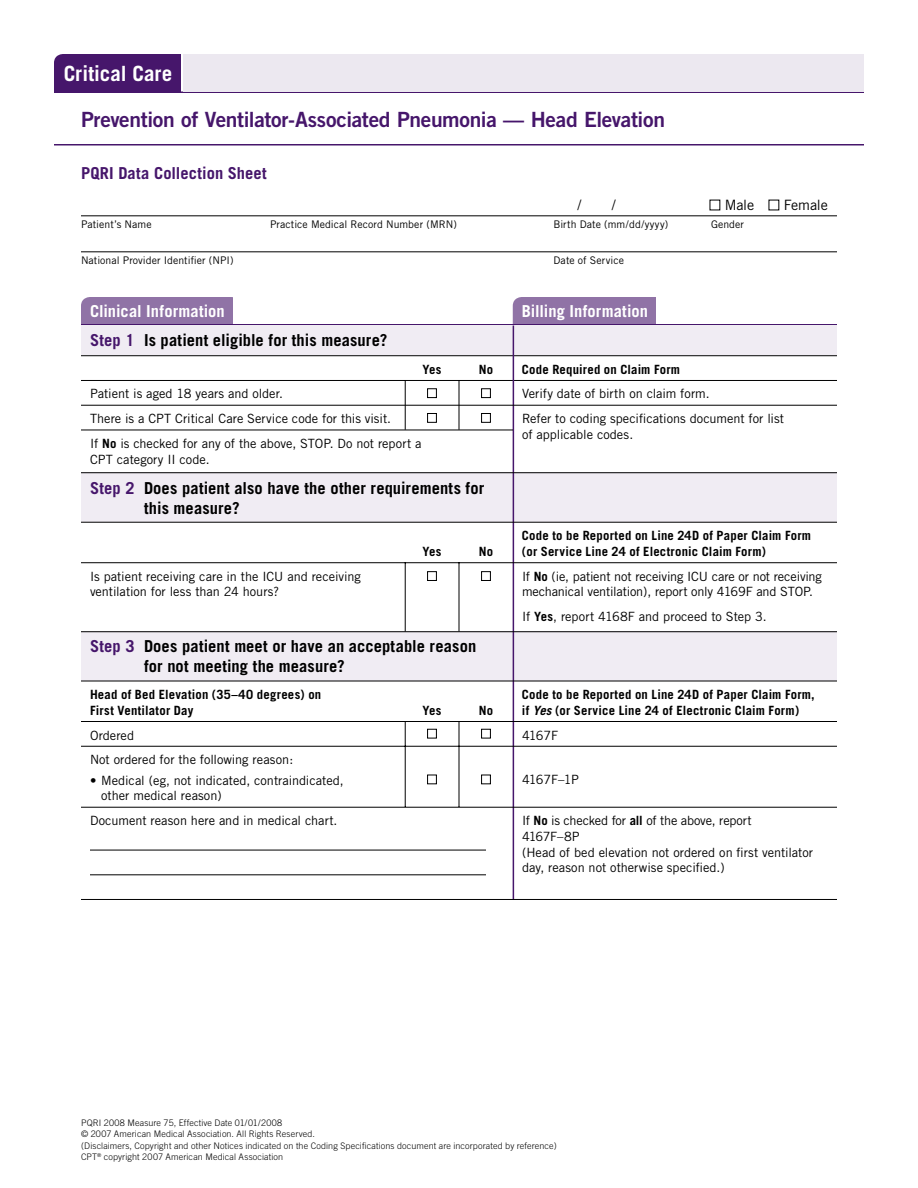
<style>
.page{position:relative;width:918px;height:1188px;background:#fff}
.page>*{position:absolute;margin:0;border:0;box-sizing:border-box;transform-origin:0 0}
.t1{font:21px "Trade Gothic Bold Two";letter-spacing:-.015em;color:#46166b}
.t2{font:700 21px "Trade Gothic";letter-spacing:.005em;color:#fff}
.t3{font:700 16.5px/19.5px "Trade Gothic";letter-spacing:.005em;color:#000}
.t4{font:700 16.5px "Trade Gothic";letter-spacing:.005em;color:#fff}
.t5{font:700 16.5px "Trade Gothic";letter-spacing:.005em;color:#46166b}
.t6{font:14.25px "Trade Gothic";letter-spacing:-.01em;color:#000}
.t7{font:12.75px/15.8px "Trade Gothic";letter-spacing:-.005em;color:#000}
.t8{font:700 12.75px/15.8px "Trade Gothic";letter-spacing:.015em;color:#000}
.t9{font:10.5px "Trade Gothic";letter-spacing:.005em;color:#000}
.t10{font:300 9px/11.2px "Trade Gothic";letter-spacing:.015em;color:#000}
.s1{color:#46166b}
.s2{font-weight:700}
.s3{font-style:italic}
</style>
<div class="page">
<div style="left:81px;top:632px;width:756px;height:49px;background:#f0ecf3"></div>
<div style="left:513px;top:297px;width:159px;height:36px;background:#9073a6;border-radius:9px"></div>
<div style="left:656px;top:286px;width:44px;height:44px;background:#fff"></div>
<div style="left:81px;top:297px;width:159px;height:36px;background:#9073a6;border-radius:9px"></div>
<div style="left:233px;top:286px;width:35px;height:44px;background:#fff"></div>
<hr style="left:81px;top:324px;width:756px;height:2px;background:#46166b">
<svg style="left:710px;top:200px;width:69px;height:10px"></svg>
<div style="left:81px;top:326px;width:756px;height:30px;background:#f0ecf3"></div>
<svg style="left:81px;top:380px;width:756px;height:50px"></svg>
<hr style="left:81px;top:216px;width:756px;height:1px;background:#000">
<hr style="left:81px;top:252px;width:756px;height:1px;background:#000">
<hr style="left:81px;top:355px;width:756px;height:1px;background:#000">
<hr style="left:513px;top:326px;width:1px;height:573px;background:#46166b">
<hr style="left:81px;top:405px;width:756px;height:1px;background:#000">
<hr style="left:81px;top:430px;width:432px;height:1px;background:#000">
<hr style="left:54px;top:144px;width:810px;height:2px;background:#46166b">
<svg style="left:81px;top:472px;width:756px;height:159px"></svg>
<hr style="left:81px;top:631px;width:756px;height:1px;background:#000">
<svg style="left:81px;top:681px;width:756px;height:219px"></svg>
<div style="left:54px;top:54px;width:396px;height:46px;background:#46166b;border-radius:9px"></div>
<div style="left:46px;top:93px;width:422px;height:21px;background:#fff"></div>
<div style="left:182px;top:54px;width:25px;height:43px;background:#fff"></div>
<hr style="left:54px;top:92px;width:810px;height:1px;background:#46166b">
<div style="left:183px;top:54px;width:681px;height:38px;background:#ece8f0"></div>
<div style="left:481px;top:389px;width:10px;height:9px;border:1px solid #000"></div>
<div style="left:427px;top:413px;width:10px;height:10px;border:1px solid #000"></div>
<div style="left:481px;top:413px;width:10px;height:10px;border:1px solid #000"></div>
<div style="left:481px;top:571px;width:10px;height:10px;border:1px solid #000"></div>
<div style="left:481px;top:729px;width:10px;height:9px;border:1px solid #000"></div>
<div style="left:427px;top:775px;width:10px;height:9px;border:1px solid #000"></div>
<div style="left:481px;top:775px;width:10px;height:9px;border:1px solid #000"></div>
<p class="t2" style="left:64px;top:60px;width:110px">Critical Care</p>
<h3 class="t1" style="left:81px;top:106px;width:586px">Prevention of Ventilator-Associated Pneumonia — Head Elevation</h3>
<p class="t5" style="left:81px;top:163px;width:187px">PQRI Data Collection Sheet</p>
<p class="t9" style="left:81px;top:218px;width:72px">Patient’s Name</p>
<p class="t9" style="left:270px;top:218px;width:189px">Practice Medical Record Number (MRN)</p>
<p class="t6" style="left:578px;top:196px;width:5px">/</p>
<p class="t6" style="left:612px;top:196px;width:5px">/</p>
<p class="t9" style="left:554px;top:218px;width:116px">Birth Date (mm/dd/yyyy)</p>
<p class="t6" style="left:725px;top:196px;width:31px">Male</p>
<p class="t9" style="left:711px;top:218px;width:35px">Gender</p>
<p class="t6" style="left:784px;top:196px;width:46px">Female</p>
<p class="t9" style="left:81px;top:254px;width:154px">National Provider Identifier (NPI)</p>
<p class="t9" style="left:554px;top:254px;width:72px">Date of Service</p>
<p class="t4" style="left:90px;top:301px;width:136px">Clinical Information</p>
<p class="t4" style="left:522px;top:301px;width:128px">Billing Information</p>
<p class="t3" style="left:90px;top:330px;width:299px"><span class="s1">Step 1</span> Is patient eligible for this measure?</p>
<p class="t8" style="left:422px;top:361px;width:21px">Yes</p>
<p class="t8" style="left:479px;top:361px;width:16px">No</p>
<p class="t8" style="left:522px;top:361px;width:160px">Code Required on Claim Form</p>
<p class="t7" style="left:90px;top:386px;width:195px">Patient is aged 18 years and older.</p>
<p class="t7" style="left:522px;top:386px;width:189px">Verify date of birth on claim form.</p>
<p class="t7" style="left:90px;top:411px;width:303px">There is a CPT Critical Care Service code for this visit.</p>
<p class="t7" style="left:522px;top:411px;width:264px">Refer to coding specifications document for list of applicable codes.</p>
<p class="t7" style="left:90px;top:435px;width:333px">If <span class="s2">No</span> is checked for any of the above, STOP. Do not report a<br>CPT category II code.</p>
<p class="t3" style="left:144px;top:478px;width:342px;text-indent:-54px"><span class="s1">Step 2</span> Does patient also have the other requirements for this measure?</p>
<p class="t8" style="left:422px;top:543px;width:21px">Yes</p>
<p class="t8" style="left:479px;top:543px;width:16px">No</p>
<p class="t8" style="left:522px;top:527px;width:291px">Code to be Reported on Line 24D of Paper Claim Form (or Service Line 24 of Electronic Claim Form)</p>
<p class="t7" style="left:90px;top:568px;width:272px">Is patient receiving care in the ICU and receiving ventilation for less than 24 hours?</p>
<p class="t7" style="left:522px;top:568px;width:301px">If <span class="s2">No</span> (ie, patient not receiving ICU care or not receiving mechanical ventilation), report only 4169F and STOP.</p>
<p class="t7" style="left:522px;top:609px;width:246px">If <span class="s2">Yes</span>, report 4168F and proceed to Step 3.</p>
<p class="t3" style="left:144px;top:637px;width:334px;text-indent:-54px"><span class="s1">Step 3</span> Does patient meet or have an acceptable reason for not meeting the measure?</p>
<p class="t8" style="left:90px;top:686px;width:233px">Head of Bed Elevation (35–40 degrees) on<br>First Ventilator Day</p>
<p class="t8" style="left:522px;top:686px;width:294px">Code to be Reported on Line 24D of Paper Claim Form, if <span class="s3">Yes</span> (or Service Line 24 of Electronic Claim Form)</p>
<p class="t8" style="left:422px;top:702px;width:21px">Yes</p>
<p class="t8" style="left:479px;top:702px;width:16px">No</p>
<p class="t7" style="left:90px;top:727px;width:46px">Ordered</p>
<p class="t7" style="left:522px;top:727px;width:38px">4167F</p>
<p class="t7" style="left:90px;top:752px;width:205px">Not ordered for the following reason:</p>
<p class="t7" style="left:101px;top:772px;width:244px;text-indent:-11px">• Medical (eg, not indicated, contraindicated, other medical reason)</p>
<p class="t7" style="left:522px;top:771px;width:58px">4167F–1P</p>
<p class="t7" style="left:90px;top:813px;width:249px">Document reason here and in medical chart.</p>
<p class="t7" style="left:522px;top:813px;width:293px">If <span class="s2">No</span> is checked for <span class="s2">all</span> of the above, report<br>4167F–8P<br>(Head of bed elevation not ordered on first ventilator day, reason not otherwise specified.)</p>
<p class="t10" style="left:81px;top:1117px;width:477px">PQRI 2008 Measure 75, Effective Date 01/01/2008<br>© 2007 American Medical Association. All Rights Reserved.<br>(Disclaimers, Copyright and other Notices indicated on the Coding Specifications document are incorporated by reference)<br>CPT<sup>®</sup> copyright 2007 American Medical Association</p>
</div>
